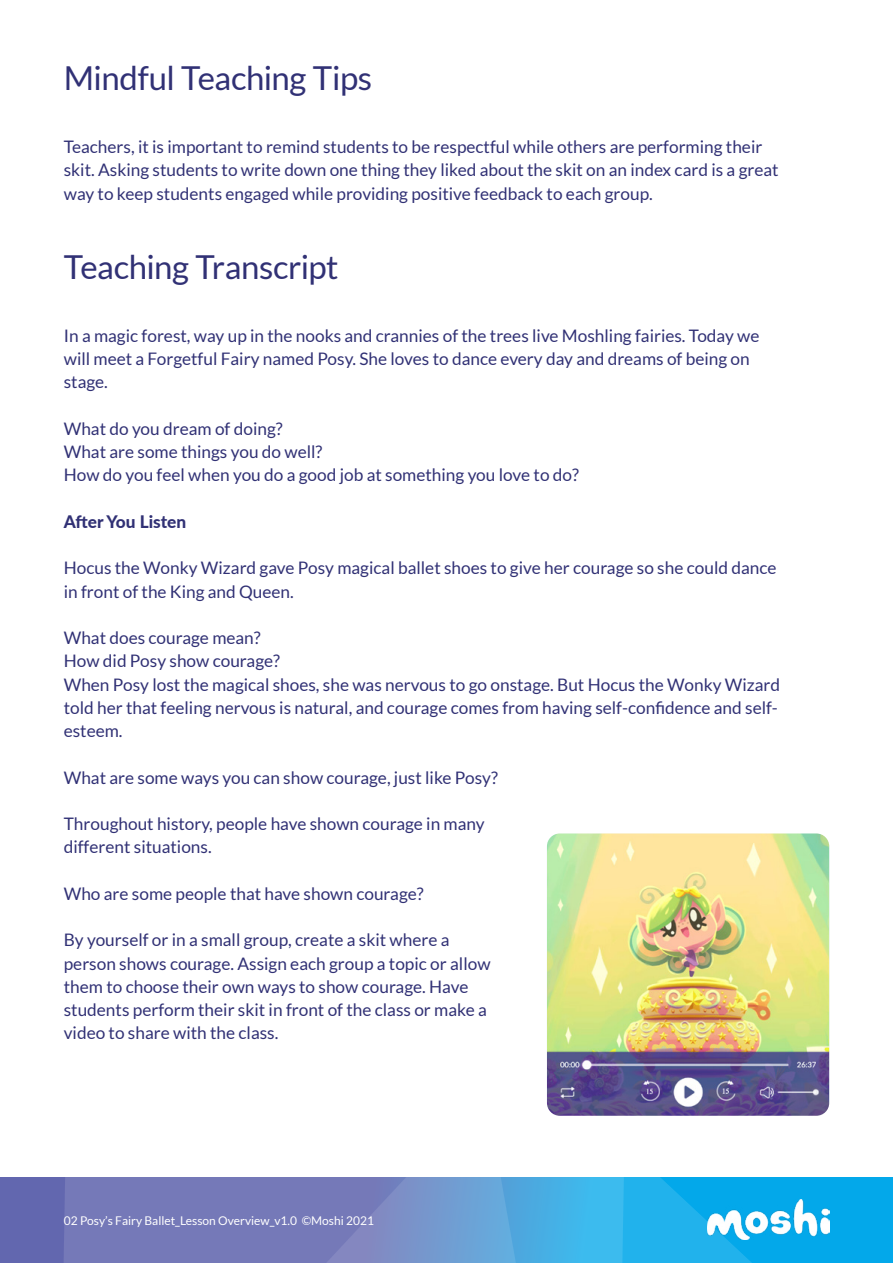
<style>
.page{position:relative;width:893px;height:1263px;background:#fff}
.page>*{position:absolute;margin:0;border:0;box-sizing:border-box;transform-origin:0 0}
.t1{font:33px "Lato";letter-spacing:-.015em;color:#313175}
.t2{font:17.25px/23.2px "Lato";color:#313175}
.t3{font:800 17.25px "Lato";color:#313175}
.t4{font:12px "Lato";color:#fff}
</style>
<div class="page">
<img style="left:547px;top:833px;width:282px;height:283px">
<div style="left:0;top:1178px;width:893px;height:85px;background:#03a8ea"></div>
<svg style="left:554px;top:1178px;width:276px;height:85px"></svg>
<svg style="left:0;top:1178px;width:554px;height:85px;background:#6f83c0"></svg>
<img style="left:708px;top:1199px;width:121px;height:40px">
<h1 class="t1" style="left:64px;top:60px;width:310px">Mindful Teaching Tips</h1>
<p class="t2" style="left:64px;top:135px;width:716px">Teachers, it is important to remind students to be respectful while others are performing their skit. Asking students to write down one thing they liked about the skit on an index card is a great way to keep students engaged while providing positive feedback to each group.</p>
<h1 class="t1" style="left:64px;top:249px;width:276px">Teaching Transcript</h1>
<p class="t2" style="left:64px;top:324px;width:697px">In a magic forest, way up in the nooks and crannies of the trees live Moshling fairies. Today we will meet a Forgetful Fairy named Posy. She loves to dance every day and dreams of being on stage.</p>
<p class="t2" style="left:64px;top:417px;width:517px">What do you dream of doing?<br>What are some things you do well?<br>How do you feel when you do a good job at something you love to do?</p>
<p class="t3" style="left:64px;top:509px;width:124px">After You Listen</p>
<p class="t2" style="left:64px;top:556px;width:714px">Hocus the Wonky Wizard gave Posy magical ballet shoes to give her courage so she could dance in front of the King and Queen.</p>
<p class="t2" style="left:64px;top:626px;width:718px">What does courage mean?<br>How did Posy show courage?<br>When Posy lost the magical shoes, she was nervous to go onstage. But Hocus the Wonky Wizard told her that feeling nervous is natural, and courage comes from having self-confidence and self&shy;esteem.</p>
<p class="t2" style="left:64px;top:766px;width:436px">What are some ways you can show courage, just like Posy?</p>
<p class="t2" style="left:64px;top:812px;width:422px">Throughout history, people have shown courage in many different situations.</p>
<p class="t2" style="left:64px;top:882px;width:361px">Who are some people that have shown courage?</p>
<p class="t2" style="left:64px;top:928px;width:428px">By yourself or in a small group, create a skit where a person shows courage. Assign each group a topic or allow them to choose their own ways to show courage. Have students perform their skit in front of the class or make a video to share with the class.</p>
<p class="t4" style="left:64px;top:1214px;width:312px">02 Posy’s Fairy Ballet_Lesson Overview_v1.0 ©Moshi 2021</p>
<p class="t4" style="left:80px;top:1214px;width:331px">LL ShiShi’s Soothing Anxiety Shrinker LessonPlan ©Moshi 2021</p>
</div>
